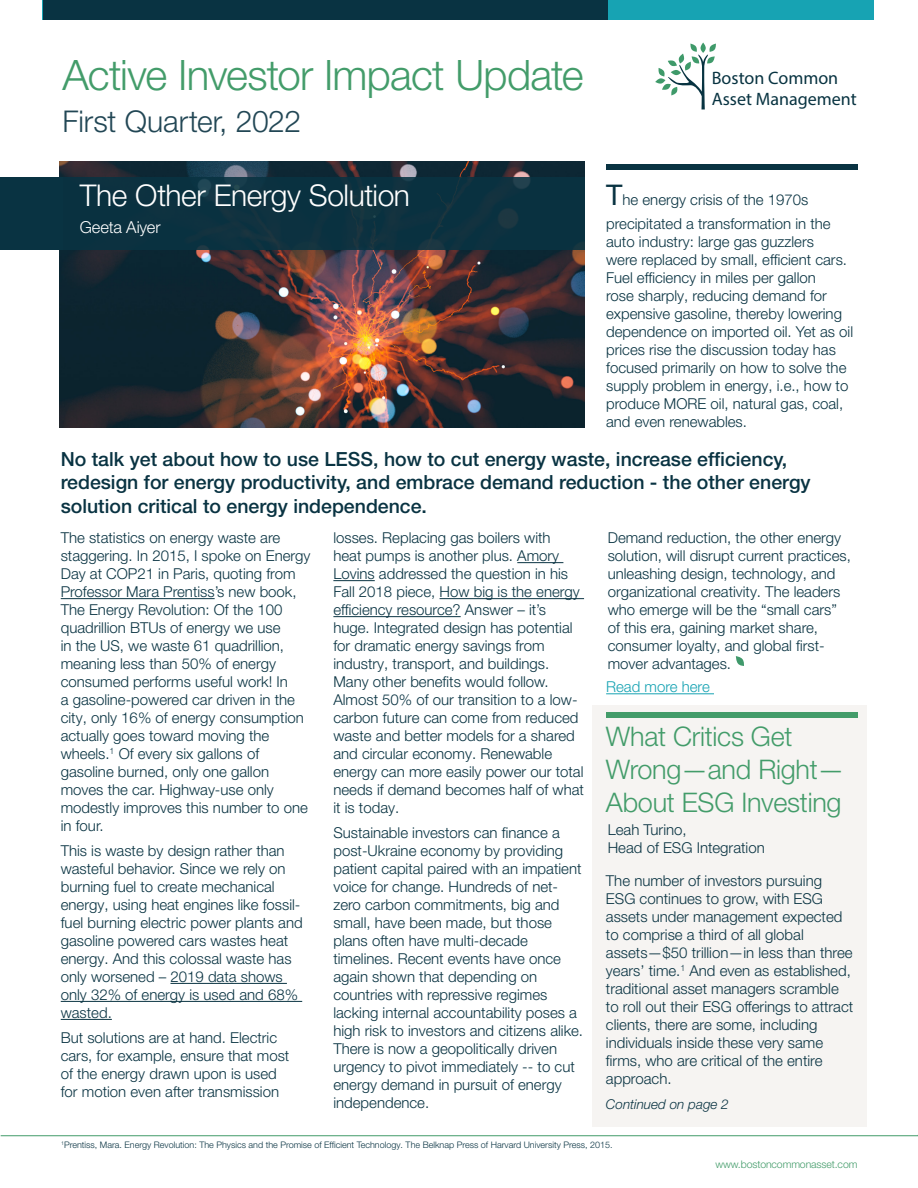
<style>
.page{position:relative;width:918px;height:1188px;background:#fff}
.page>*{position:absolute;margin:0;border:0;box-sizing:border-box;transform-origin:0 0}
.t1{font:300 42px "Helvetica Neue LT Pro";letter-spacing:-.02em;color:#439c6a}
.t2{font:300 30px "Helvetica Neue LT Pro";letter-spacing:-.015em;color:#fff}
.t3{font:300 30px "Helvetica Neue LT Pro";letter-spacing:-.005em;color:#224755}
.t4{font:300 27px/33px "Helvetica Neue LT Pro";letter-spacing:-.01em;color:#439c6a}
.t5{font:500 19.5px/23.2px "Helvetica Neue LT Pro";color:#093342}
.t6{font:300 18px/21.1px "Helvetica Neue";color:#083341}
.t7{font:300 16.5px "Helvetica Neue LT Pro";letter-spacing:-.005em;color:#fff}
.t8{font:300 15px/18px "Helvetica Neue LT Pro";color:#093342}
.t9{font:300 15px "Helvetica Neue LT Pro";color:#17a3b3}
.t10{font:italic 300 13.5px "Helvetica Neue LT Pro";color:#093342}
.t11{font:300 10.5px "Helvetica Neue LT Pro";letter-spacing:-.01em;color:#439c6a}
.t12{font:300 9px "Helvetica Neue LT Pro";color:#093342}
.s1{font-weight:400;font-size:28.5px}
</style>
<div class="page">
<hr style="left:1px;top:1135px;width:917px;height:1px;background:#439c6a">
<div style="left:42px;top:0;width:832px;height:20px;background:#17a3b3"></div>
<div style="left:43px;top:1px;width:564px;height:19px;background:#093342"></div>
<svg style="left:655px;top:44px;width:61px;height:65px"></svg>
<div style="left:592px;top:705px;width:275px;height:422px;background:#f6f4f2"></div>
<img style="left:59px;top:161px;width:525px;height:267px">
<hr style="left:61px;top:598px;width:154px;height:1px;background:#093342">
<hr style="left:171px;top:983px;width:116px;height:1px;background:#093342">
<hr style="left:61px;top:1001px;width:241px;height:1px;background:#093342">
<hr style="left:61px;top:1019px;width:51px;height:1px;background:#093342">
<div style="left:61px;top:177px;width:524px;height:73px;background:#093342"></div>
<div style="left:606px;top:165px;width:251px;height:5px;background:#093342"></div>
<hr style="left:606px;top:693px;width:108px;height:1px;background:#17a3b3">
<hr style="left:517px;top:562px;width:46px;height:1px;background:#093342">
<hr style="left:333px;top:580px;width:42px;height:1px;background:#093342">
<hr style="left:440px;top:598px;width:144px;height:1px;background:#093342">
<hr style="left:333px;top:616px;width:128px;height:1px;background:#093342">
<svg style="left:736px;top:656px;width:8px;height:10px"></svg>
<div style="left:0;top:177px;width:63px;height:73px;background:#093342"></div>
<div style="left:606px;top:713px;width:251px;height:5px;background:#439c6a"></div>
<h1 class="t1" style="left:63px;top:50px;width:523px">Active Investor Impact Update</h1>
<h2 class="t3" style="left:63px;top:103px;width:240px">First Quarter, 2022</h2>
<h2 class="t2" style="left:80px;top:177px;width:332px">The Other Energy Solution</h2>
<p class="t7" style="left:80px;top:217px;width:82px">Geeta Aiyer</p>
<p class="t6" style="left:712px;top:67px;width:146px">Boston Common<br>Asset Management</p>
<p class="t8" style="left:606px;top:188px;width:226px;line-height:23.4px"><span class="s1">T</span>he energy crisis of the 1970s precipitated a transformation in the</p>
<p class="t8" style="left:606px;top:232px;width:249px">auto industry: large gas guzzlers<br>were replaced by small, efficient cars.<br>Fuel efficiency in miles per gallon<br>rose sharply, reducing demand for expensive gasoline, thereby lowering dependence on imported oil. Yet as oil prices rise the discussion today has focused primarily on how to solve the supply problem in energy, i.e., how to produce MORE oil, natural gas, coal, and even renewables.</p>
<h3 class="t5" style="left:61px;top:447px;width:751px">No talk yet about how to use LESS, how to cut energy waste, increase efficiency, redesign for energy productivity, and embrace demand reduction - the other energy solution critical to energy independence.</h3>
<p class="t8" style="left:61px;top:529px;width:251px">The statistics on energy waste are staggering. In 2015, I spoke on Energy<br>Day at COP21 in Paris, quoting from<br>Professor Mara Prentiss’s new book,<br>The Energy Revolution: Of the 100 quadrillion BTUs of energy we use<br>in the US, we waste 61 quadrillion, meaning less than 50% of energy consumed performs useful work! In<br>a gasoline-powered car driven in the city, only 16% of energy consumption actually goes toward moving the wheels.<sup>1</sup> Of every six gallons of gasoline burned, only one gallon moves the car. Highway-use only modestly improves this number to one in four.</p>
<p class="t8" style="left:61px;top:841px;width:243px">This is waste by design rather than wasteful behavior. Since we rely on burning fuel to create mechanical energy, using heat engines like fossil&shy;fuel burning electric power plants and gasoline powered cars wastes heat energy. And this colossal waste has only worsened – 2019 data shows only 32% of energy is used and 68% wasted.</p>
<p class="t8" style="left:61px;top:1028px;width:230px">But solutions are at hand. Electric cars, for example, ensure that most of the energy drawn upon is used for motion even after transmission</p>
<p class="t8" style="left:333px;top:529px;width:252px">losses. Replacing gas boilers with<br>heat pumps is another plus. Amory Lovins addressed the question in his Fall 2018 piece, How big is the energy efficiency resource? Answer – it’s huge. Integrated design has potential for dramatic energy savings from industry, transport, and buildings.<br>Many other benefits would follow.<br>Almost 50% of our transition to a low&shy;carbon future can come from reduced waste and better models for a shared and circular economy. Renewable energy can more easily power our total needs if demand becomes half of what it is today.</p>
<p class="t8" style="left:333px;top:823px;width:251px">Sustainable investors can finance a post-Ukraine economy by providing patient capital paired with an impatient voice for change. Hundreds of net&shy;zero carbon commitments, big and small, have been made, but those plans often have multi-decade timelines. Recent events have once again shown that depending on countries with repressive regimes lacking internal accountability poses a high risk to investors and citizens alike.<br>There is now a geopolitically driven urgency to pivot immediately -- to cut energy demand in pursuit of energy independence.</p>
<p class="t8" style="left:608px;top:529px;width:245px">Demand reduction, the other energy solution, will disrupt current practices, unleashing design, technology, and organizational creativity. The leaders who emerge will be the “small cars” of this era, gaining market share, consumer loyalty, and global first&shy;mover advantages.</p>
<p class="t9" style="left:606px;top:678px;width:105px">Read more here</p>
<h3 class="t4" style="left:606px;top:719px;width:240px">What Critics Get<br>Wrong—and Right—<br>About ESG Investing</h3>
<p class="t8" style="left:608px;top:820px;width:159px">Leah Turino,<br>Head of ESG Integration</p>
<p class="t8" style="left:606px;top:872px;width:249px">The number of investors pursuing ESG continues to grow, with ESG assets under management expected to comprise a third of all global assets—$50 trillion—in less than three years’ time.<sup>1</sup> And even as established, traditional asset managers scramble to roll out their ESG offerings to attract clients, there are some, including individuals inside these very same firms, who are critical of the entire approach.</p>
<p class="t10" style="left:606px;top:1096px;width:124px">Continued on page 2</p>
<p class="t12" style="left:61px;top:1139px;width:553px"><sup>1</sup>Prentiss, Mara. Energy Revolution: The Physics and the Promise of Efficient Technology. The Belknap Press of Harvard University Press, 2015.</p>
<p class="t11" style="left:716px;top:1158px;width:143px">www.bostoncommonasset.com</p>
</div>
